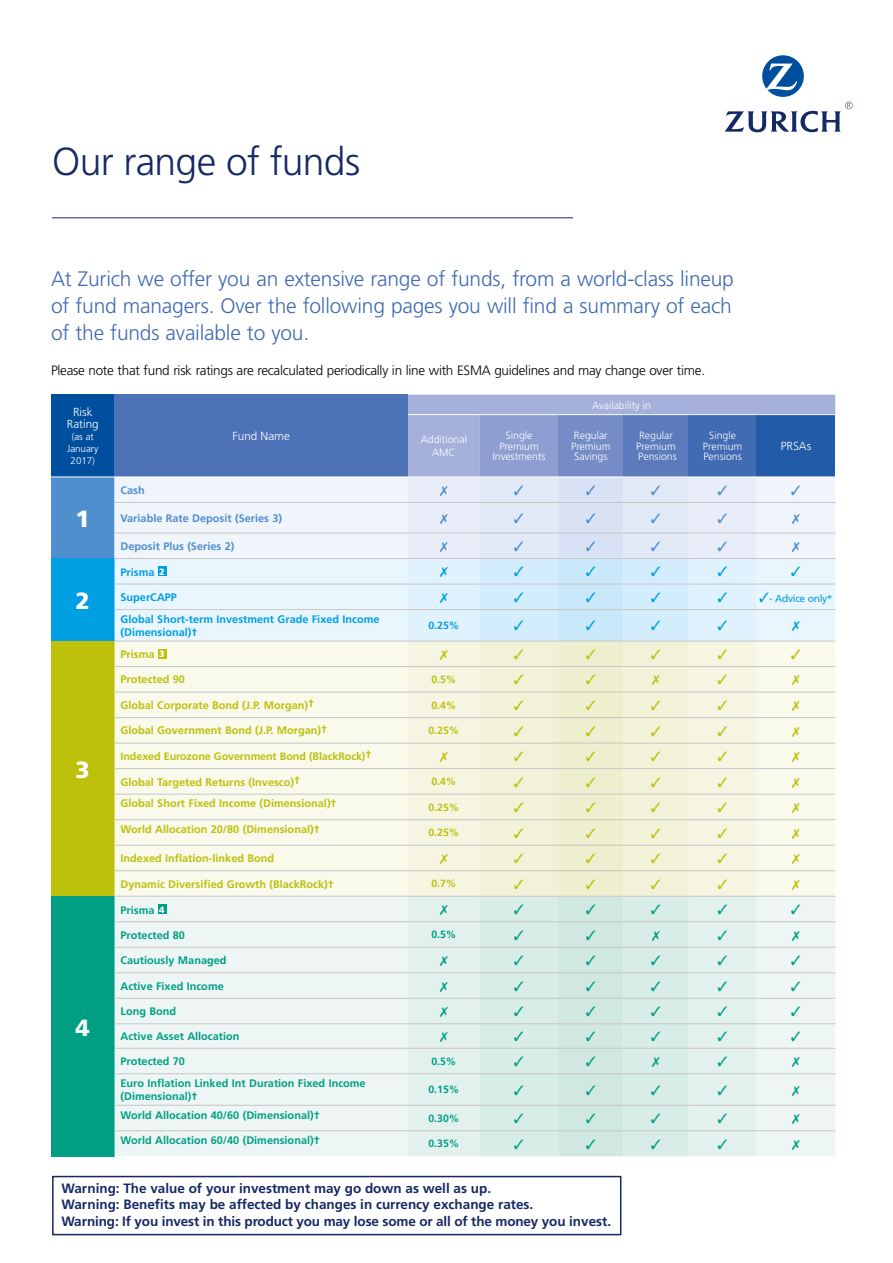
<style>
.page{position:relative;width:893px;height:1263px;background:#fff}
.page>*{position:absolute;margin:0;border:0;box-sizing:border-box;transform-origin:0 0}
.t1{font:300 39px "Frutiger";letter-spacing:-.015em;color:#152964}
.t2{font:900 23.4px "Frutiger";color:#fff}
.t3{font:300 21px/27px "Frutiger";letter-spacing:-.01em;color:#416bb2;text-align:justify}
.t4{font:700 13.5px/16.5px "Frutiger";color:#152964}
.t5{font:300 13.5px "Frutiger";letter-spacing:-.02em;color:#000}
.t6{font:300 11.7px/12px "Frutiger";color:#fff;text-align:center}
.t7{font:700 10.95px "Frutiger";color:#bdc10c}
.t8{font:700 10.95px/13px "Frutiger";color:#009f83}
.t9{font:700 10.95px/13px "Frutiger";color:#009fe3}
.t10{font:700 10.95px "Frutiger";color:#4f8fcd}
.t11{font:700 10.8px "Frutiger";letter-spacing:-.01em;color:#bdc10c}
.t12{font:300 10.5px/10.5px "Frutiger";color:#fff;text-align:center}
.t13{font:700 10.5px "Frutiger";color:#bdc10c}
.t14{font:700 10.5px "Frutiger";color:#009f83}
.t15{font:700 10.5px "Frutiger";color:#009fe3}
.t16{font:10.2px "Frutiger";letter-spacing:-.03em;color:#009fe3}
.t17{font:300 9.75px/12px "Frutiger";color:#fff;text-align:center}
.s1{font-weight:900;font-size:9px;color:#fff}
.s2{font-size:10.5px}
</style>
<div class="page">
<svg style="left:725px;top:55px;width:128px;height:77px"></svg>
<div style="left:52px;top:1176px;width:569px;height:59px;border:2px solid #152964"></div>
<hr style="left:52px;top:217px;width:521px;height:1px;background:#152964">
<div style="left:51px;top:395px;width:64px;height:82px;background:#004f9f"></div>
<div style="left:115px;top:395px;width:293px;height:82px;background:#4e72b7"></div>
<div style="left:51px;top:478px;width:64px;height:80px;background:#4f8fcd"></div>
<div style="left:115px;top:478px;width:293px;height:80px;background:#f0f4fb"></div>
<div style="left:51px;top:558px;width:64px;height:83px;background:#009fe3"></div>
<div style="left:115px;top:559px;width:293px;height:82px;background:#eaf6fe"></div>
<div style="left:51px;top:641px;width:64px;height:255px;background:#bdc10c"></div>
<div style="left:115px;top:642px;width:293px;height:254px;background:#f9f9ec"></div>
<div style="left:51px;top:896px;width:64px;height:260px;background:#009f83"></div>
<div style="left:115px;top:897px;width:293px;height:259px;background:#edf6f4"></div>
<hr style="left:115px;top:502px;width:293px;height:1px;background:#c6c6c6">
<hr style="left:115px;top:533px;width:293px;height:1px;background:#c6c6c6">
<hr style="left:115px;top:584px;width:293px;height:1px;background:#c6c6c6">
<hr style="left:115px;top:641px;width:293px;height:1px;background:#c6c6c6">
<hr style="left:115px;top:666px;width:293px;height:1px;background:#c6c6c6">
<hr style="left:115px;top:692px;width:293px;height:1px;background:#c6c6c6">
<hr style="left:115px;top:717px;width:293px;height:1px;background:#c6c6c6">
<hr style="left:115px;top:743px;width:293px;height:1px;background:#c6c6c6">
<hr style="left:115px;top:845px;width:293px;height:1px;background:#c6c6c6">
<hr style="left:115px;top:870px;width:293px;height:1px;background:#c6c6c6">
<hr style="left:115px;top:896px;width:293px;height:1px;background:#c6c6c6">
<hr style="left:115px;top:921px;width:293px;height:1px;background:#c6c6c6">
<hr style="left:115px;top:947px;width:293px;height:1px;background:#c6c6c6">
<hr style="left:115px;top:972px;width:293px;height:1px;background:#c6c6c6">
<hr style="left:115px;top:998px;width:293px;height:1px;background:#c6c6c6">
<hr style="left:115px;top:1023px;width:293px;height:1px;background:#c6c6c6">
<hr style="left:115px;top:609px;width:293px;height:1px;background:#c6c6c6">
<hr style="left:115px;top:558px;width:293px;height:1px;background:#c6c6c6">
<hr style="left:115px;top:794px;width:293px;height:1px;background:#c6c6c6">
<hr style="left:115px;top:819px;width:293px;height:1px;background:#c6c6c6">
<hr style="left:115px;top:1073px;width:293px;height:1px;background:#c6c6c6">
<hr style="left:115px;top:1105px;width:293px;height:1px;background:#c6c6c6">
<hr style="left:115px;top:1130px;width:293px;height:1px;background:#c6c6c6">
<hr style="left:115px;top:1048px;width:293px;height:1px;background:#c6c6c6">
<hr style="left:115px;top:768px;width:293px;height:1px;background:#c6c6c6">
<div style="left:158px;top:567px;width:8px;height:9px;background:#009fe3"></div>
<div style="left:158px;top:649px;width:8px;height:9px;background:#bdc10c"></div>
<div style="left:158px;top:904px;width:8px;height:9px;background:#009f83"></div>
<svg style="left:408px;top:395px;width:427px;height:761px;background:#d9e4e4"></svg>
<h1 class="t1" style="left:52px;top:139px;width:310px">Our range of funds</h1>
<h3 class="t3" style="left:51px;top:265px;width:684px">At Zurich we offer you an extensive range of funds, from a world-class lineup of fund managers. Over the following pages you will find a summary of each of the funds available to you.</h3>
<p class="t5" style="left:51px;top:363px;width:656px">Please note that fund risk ratings are recalculated periodically in line with ESMA guidelines and may change over time.</p>
<p class="t6" style="left:67px;top:406px;width:33px">Risk<br>Rating</p>
<p class="t17" style="left:67px;top:431px;width:33px">(as at<br>January<br>2017)</p>
<p class="t6" style="left:233px;top:430px;width:59px">Fund Name</p>
<p class="t10" style="left:121px;top:484px;width:26px">Cash</p>
<h2 class="t2" style="left:76px;top:505px;width:16px">1</h2>
<p class="t10" style="left:121px;top:512px;width:163px">Variable Rate Deposit (Series 3)</p>
<p class="t10" style="left:121px;top:540px;width:115px">Deposit Plus (Series 2)</p>
<p class="t12" style="left:592px;top:400px;width:60px">Availability in</p>
<p class="t12" style="left:421px;top:434px;width:48px;line-height:12.6px">Additional<br>AMC</p>
<p class="t12" style="left:492px;top:430px;width:55px">Single<br>Premium<br>Investments</p>
<p class="t12" style="left:571px;top:430px;width:41px;text-align:left">Regular<br>Premium<br>Savings</p>
<p class="t12" style="left:636px;top:430px;width:42px;text-align:left">Regular<br>Premium<br>Pensions</p>
<p class="t12" style="left:703px;top:430px;width:41px">Single<br>Premium<br>Pensions</p>
<p class="t6" style="left:781px;top:440px;width:32px">PRSAs</p>
<h2 class="t2" style="left:76px;top:587px;width:16px">2</h2>
<h2 class="t2" style="left:76px;top:756px;width:16px">3</h2>
<h2 class="t2" style="left:76px;top:1013px;width:16px">4</h2>
<p class="t9" style="left:121px;top:566px;width:46px">Prisma <span class="s1">2</span></p>
<p class="t9" style="left:121px;top:591px;width:58px">SuperCAPP</p>
<p class="t16" style="left:717px;top:592px;width:117px">✓ ✓<span class="s2">-</span> Advice only*</p>
<p class="t9" style="left:121px;top:613px;width:260px">Global Short-term Investment Grade Fixed Income (Dimensional)†</p>
<p class="t15" style="left:428px;top:619px;width:32px">0.25%</p>
<p class="t7" style="left:121px;top:648px;width:46px">Prisma <span class="s1">3</span></p>
<p class="t7" style="left:121px;top:673px;width:66px">Protected 90</p>
<p class="t13" style="left:431px;top:673px;width:27px">0.5%</p>
<p class="t7" style="left:121px;top:699px;width:195px">Global Corporate Bond (J.P. Morgan)†</p>
<p class="t13" style="left:431px;top:699px;width:27px">0.4%</p>
<p class="t7" style="left:121px;top:724px;width:208px">Global Government Bond (J.P. Morgan)†</p>
<p class="t13" style="left:428px;top:724px;width:32px">0.25%</p>
<p class="t11" style="left:121px;top:750px;width:252px">Indexed Eurozone Government Bond (BlackRock)†</p>
<p class="t7" style="left:121px;top:775px;width:181px">Global Targeted Returns (Invesco)†</p>
<p class="t13" style="left:431px;top:775px;width:27px">0.4%</p>
<p class="t7" style="left:121px;top:797px;width:218px">Global Short Fixed Income (Dimensional)†</p>
<p class="t13" style="left:428px;top:801px;width:32px">0.25%</p>
<p class="t7" style="left:121px;top:823px;width:201px">World Allocation 20/80 (Dimensional)†</p>
<p class="t13" style="left:428px;top:826px;width:32px">0.25%</p>
<p class="t7" style="left:121px;top:852px;width:155px">Indexed Inflation-linked Bond</p>
<p class="t7" style="left:121px;top:877px;width:215px">Dynamic Diversified Growth (BlackRock)†</p>
<p class="t13" style="left:431px;top:877px;width:27px">0.7%</p>
<p class="t8" style="left:121px;top:903px;width:46px">Prisma <span class="s1">4</span></p>
<p class="t8" style="left:121px;top:928px;width:66px">Protected 80</p>
<p class="t14" style="left:431px;top:929px;width:27px">0.5%</p>
<p class="t8" style="left:121px;top:954px;width:107px">Cautiously Managed</p>
<p class="t8" style="left:121px;top:979px;width:105px">Active Fixed Income</p>
<p class="t8" style="left:121px;top:1005px;width:57px">Long Bond</p>
<p class="t8" style="left:121px;top:1030px;width:120px">Active Asset Allocation</p>
<p class="t8" style="left:121px;top:1055px;width:66px">Protected 70</p>
<p class="t14" style="left:431px;top:1055px;width:27px">0.5%</p>
<p class="t8" style="left:121px;top:1077px;width:247px">Euro Inflation Linked Int Duration Fixed Income (Dimensional)†</p>
<p class="t14" style="left:428px;top:1084px;width:32px">0.15%</p>
<p class="t8" style="left:121px;top:1108px;width:201px">World Allocation 40/60 (Dimensional)†</p>
<p class="t14" style="left:428px;top:1112px;width:32px">0.30%</p>
<p class="t8" style="left:121px;top:1134px;width:201px">World Allocation 60/40 (Dimensional)†</p>
<p class="t14" style="left:428px;top:1138px;width:32px">0.35%</p>
<p class="t4" style="left:61px;top:1180px;width:551px">Warning: The value of your investment may go down as well as up.<br>Warning: Benefits may be affected by changes in currency exchange rates.<br>Warning: If you invest in this product you may lose some or all of the money you invest.</p>
</div>
